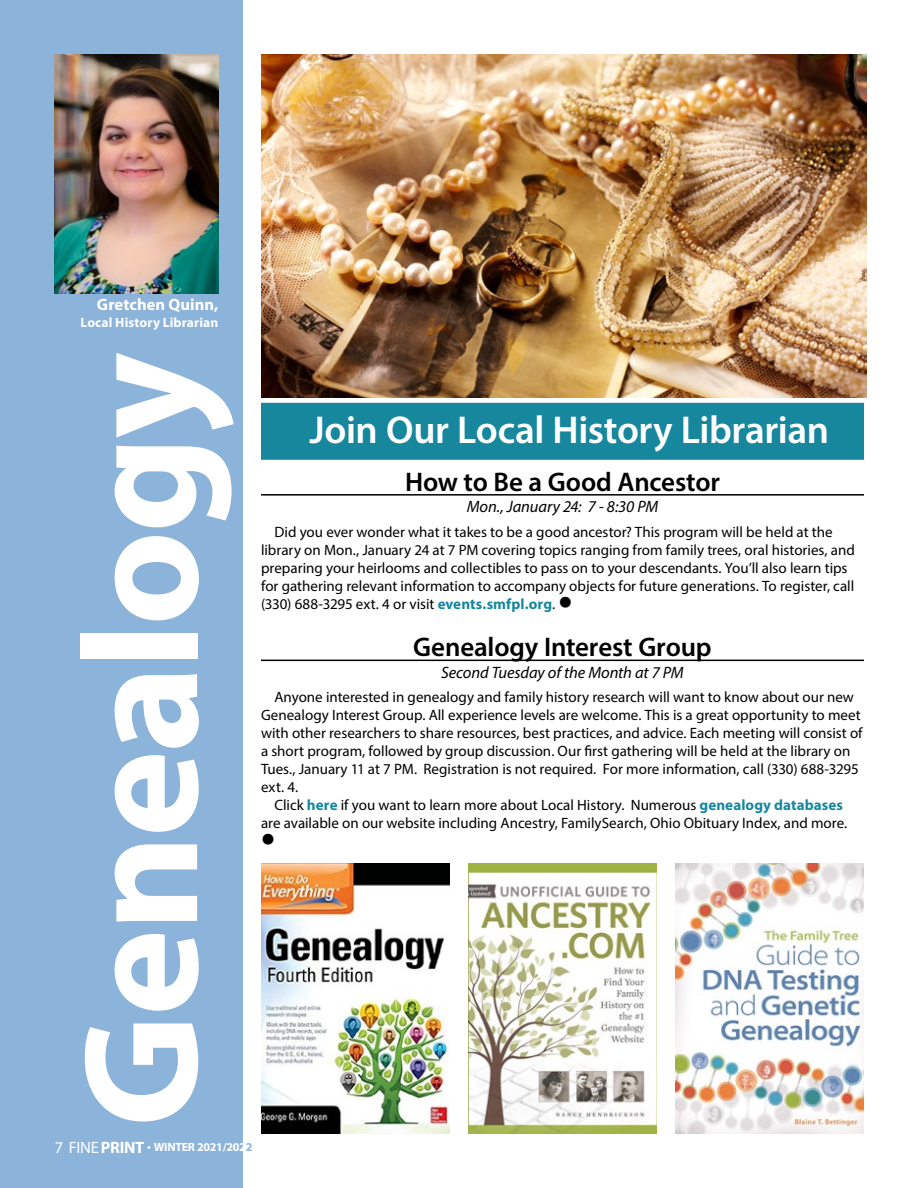
<style>
.page{position:relative;width:918px;height:1188px;background:#fff}
.page>*{position:absolute;margin:0;border:0;box-sizing:border-box;transform-origin:0 0}
.t1{font:700 165px "Myriad Pro";letter-spacing:-.015em;color:#fff}
.t2{font:700 41.55px "Myriad Pro";color:#000}
.t3{font:600 39px "Myriad Pro";letter-spacing:-.01em;color:#fff}
.t4{font:600 27px "Myriad Pro";letter-spacing:-.005em;color:#000}
.t5{font:italic 16.5px "Myriad Pro";letter-spacing:-.005em;color:#000}
.t6{font:700 16.5px "Myriad Pro";color:#fff}
.t7{font:15px/18px "Myriad Pro";color:#000}
.t8{font:700 13.5px "Myriad Pro";letter-spacing:.01em;color:#fff}
.t9{font:700 12px "Myriad Pro";letter-spacing:-.02em;color:#fff}
.s1{font-weight:400;font-size:16.5px}
.s2{font-size:16.5px}
.s3{font-weight:400;font-size:13.5px}
.s4{color:#8cb3da}
.s5{font-weight:700;color:#17879e}
</style>
<div class="page">
<div style="left:0;top:0;width:242px;height:1188px;background:#8cb3da"></div>
<img style="left:261px;top:54px;width:606px;height:343px">
<img style="left:675px;top:863px;width:189px;height:270px">
<div style="left:261px;top:403px;width:603px;height:57px;background:#17879e"></div>
<hr style="left:261px;top:494px;width:603px;height:2px;background:#000">
<hr style="left:261px;top:660px;width:603px;height:1px;background:#000">
<img style="left:468px;top:863px;width:189px;height:270px">
<img style="left:261px;top:863px;width:189px;height:270px">
<img style="left:54px;top:54px;width:164px;height:239px">
<p class="t6" style="left:97px;top:294px;width:123px">Gretchen Quinn,</p>
<p class="t8" style="left:80px;top:314px;width:140px">Local History Librarian</p>
<h1 class="t1" style="left:34px;top:1127px;width:776px;rotate:-90deg">Genealogy</h1>
<p class="t9" style="left:55px;top:1140px;width:199px"><span class="s1">7 FINE</span><span class="s2">PRINT</span> <span class="s3">•</span> WINTER 2021/202<span class="s4">2</span></p>
<h3 class="t3" style="left:309px;top:405px;width:521px">Join Our Local History Librarian</h3>
<h3 class="t4" style="left:405px;top:464px;width:316px">How to Be a Good Ancestor</h3>
<p class="t5" style="left:467px;top:496px;width:193px">Mon., January 24: 7 - 8:30 PM</p>
<p class="t7" style="left:261px;top:523px;width:595px;text-indent:14px">Did you ever wonder what it takes to be a good ancestor? This program will be held at the library on Mon., January 24 at 7 PM covering topics ranging from family trees, oral histories, and preparing your heirlooms and collectibles to pass on to your descendants. You’ll also learn tips for gathering relevant information to accompany objects for future generations. To register, call (330) 688-3295 ext. 4 or visit <span class="s5">events.smfpl.org</span>.</p>
<h2 class="t2" style="left:559px;top:572px;width:16px">•</h2>
<h3 class="t4" style="left:413px;top:630px;width:300px">Genealogy Interest Group</h3>
<p class="t5" style="left:441px;top:662px;width:244px">Second Tuesday of the Month at 7 PM</p>
<p class="t7" style="left:261px;top:688px;width:603px;text-indent:14px">Anyone interested in genealogy and family history research will want to know about our new Genealogy Interest Group. All experience levels are welcome. This is a great opportunity to meet with other researchers to share resources, best practices, and advice. Each meeting will consist of a short program, followed by group discussion. Our first gathering will be held at the library on Tues., January 11 at 7 PM. Registration is not required. For more information, call (330) 688-3295 ext. 4.</p>
<p class="t7" style="left:261px;top:796px;width:588px;text-align:right">Click <span class="s5">here</span> if you want to learn more about Local History. Numerous <span class="s5">genealogy databases </span>are available on our website including Ancestry, FamilySearch, Ohio Obituary Index, and more.</p>
<h2 class="t2" style="left:261px;top:809px;width:16px">•</h2>
</div>
